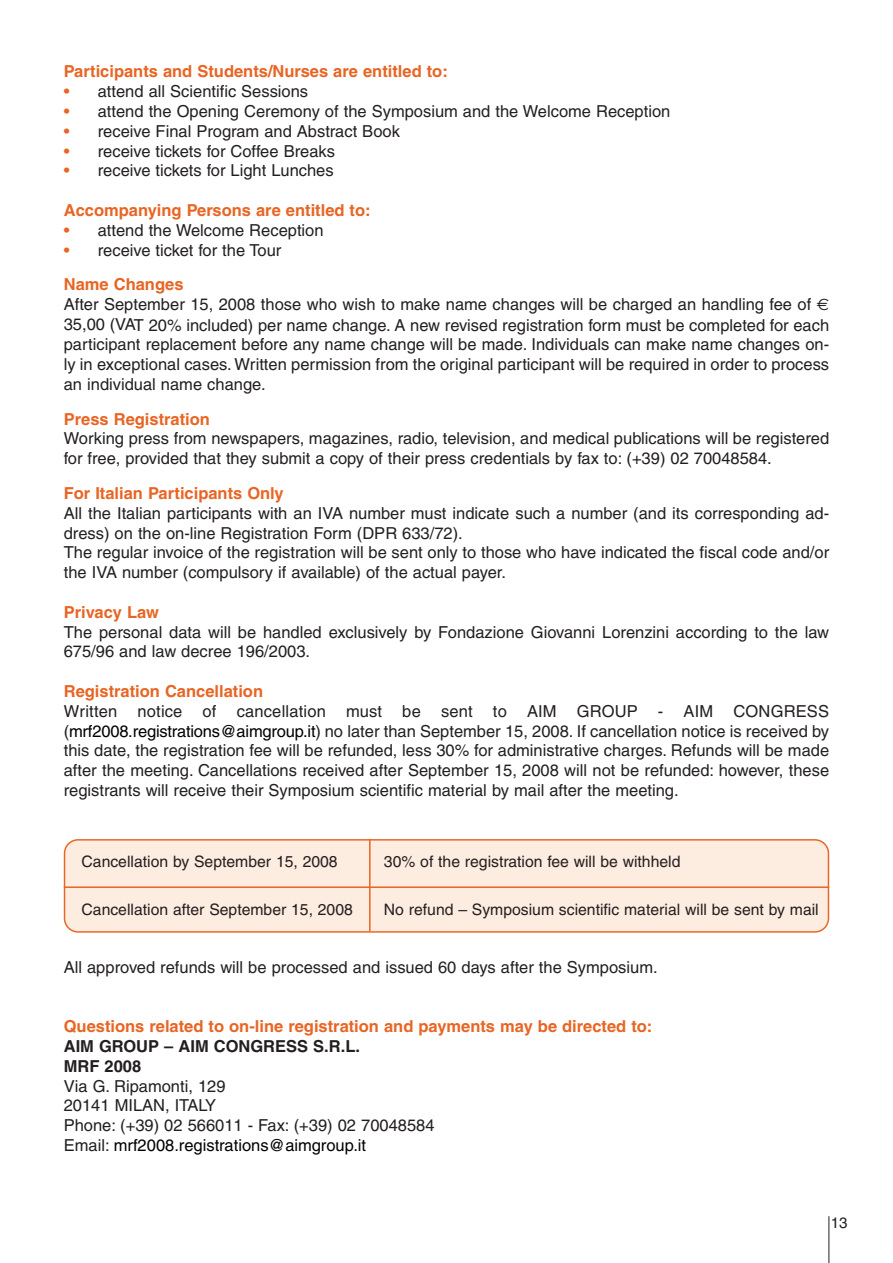
<style>
.page{position:relative;width:893px;height:1263px;background:#fff}
.page>*{position:absolute;margin:0;border:0;box-sizing:border-box;transform-origin:0 0}
.t1{font:16.5px/19.8px "Helvetica";color:#231f20}
.t2{font:700 16.5px "Helvetica";color:#e86524}
.t3{font:700 16.5px/19.8px "Helvetica";color:#231f20}
.t4{font:15.75px "Helvetica";color:#231f20}
.t5{font:15px "Helvetica";color:#231f20}
.s1{color:#e86524}
.s2{font-weight:700;color:#e86524}
.s3{font-family:"Euro Sans"}
.s4{color:#000}
</style>
<div class="page">
<div style="left:64px;top:839px;width:765px;height:94px;background:#fdece0"></div>
<hr style="left:828px;top:1216px;width:1px;height:47px;background:#231f20">
<hr style="left:369px;top:839px;width:2px;height:92px;background:#e86524">
<hr style="left:64px;top:886px;width:765px;height:2px;background:#e86524">
<p class="t2" style="left:64px;top:66px;width:386px">Participants and Students/Nurses are entitled to:</p>
<p class="t1" style="left:64px;top:83px;width:246px"><span class="s1">•</span> attend all Scientific Sessions</p>
<p class="t1" style="left:64px;top:103px;width:608px"><span class="s1">•</span> attend the Opening Ceremony of the Symposium and the Welcome Reception</p>
<p class="t1" style="left:64px;top:123px;width:338px"><span class="s1">•</span> receive Final Program and Abstract Book</p>
<p class="t1" style="left:64px;top:142px;width:273px"><span class="s1">•</span> receive tickets for Coffee Breaks</p>
<p class="t1" style="left:64px;top:162px;width:271px"><span class="s1">•</span> receive tickets for Light Lunches</p>
<p class="t2" style="left:64px;top:204px;width:308px">Accompanying Persons are entitled to:</p>
<p class="t1" style="left:64px;top:222px;width:261px"><span class="s1">•</span> attend the Welcome Reception</p>
<p class="t1" style="left:64px;top:234px;width:219px;line-height:34.8px"><span class="s1">•</span> receive ticket for the Tour<br><span class="s2">Name Changes</span></p>
<p class="t1" style="left:64px;top:296px;width:767px;text-align:justify">After September 15, 2008 those who wish to make name changes will be charged an handling fee of <span class="s3">€ </span>35,00 (VAT 20% included) per name change. A new revised registration form must be completed for each participant replacement before any name change will be made. Individuals can make name changes on&shy;ly in exceptional cases. Written permission from the original participant will be required in order to process an individual name change.</p>
<p class="t2" style="left:64px;top:413px;width:148px">Press Registration</p>
<p class="t1" style="left:64px;top:430px;width:767px">Working press from newspapers, magazines, radio, television, and medical publications will be registered for free, provided that they submit a copy of their press credentials by fax to: (+39) 02 70048584.</p>
<p class="t2" style="left:64px;top:487px;width:222px">For Italian Participants Only</p>
<p class="t1" style="left:64px;top:505px;width:767px">All the Italian participants with an IVA number must indicate such a number (and its corresponding ad&shy;dress) on the on-line Registration Form (DPR 633/72).<br>The regular invoice of the registration will be sent only to those who have indicated the fiscal code and/or the IVA number (compulsory if available) of the actual payer.</p>
<p class="t2" style="left:64px;top:606px;width:97px">Privacy Law</p>
<p class="t1" style="left:64px;top:623px;width:767px">The personal data will be handled exclusively by Fondazione Giovanni Lorenzini according to the law<br>675/96 and law decree 196/2003.</p>
<p class="t2" style="left:64px;top:685px;width:201px">Registration Cancellation</p>
<p class="t1" style="left:64px;top:703px;width:767px;text-align:justify">Written notice of cancellation must be sent to AIM GROUP - AIM CONGRESS (<span class="s4">mrf2008.registrations@aimgroup.it</span>) no later than September 15, 2008. If cancellation notice is received by this date, the registration fee will be refunded, less 30% for administrative charges. Refunds will be made after the meeting. Cancellations received after September 15, 2008 will not be refunded: however, these registrants will receive their Symposium scientific material by mail after the meeting.</p>
<p class="t4" style="left:82px;top:856px;width:258px">Cancellation by September 15, 2008</p>
<p class="t4" style="left:384px;top:856px;width:298px">30% of the registration fee will be withheld</p>
<p class="t4" style="left:82px;top:903px;width:273px">Cancellation after September 15, 2008</p>
<p class="t4" style="left:384px;top:903px;width:436px">No refund – Symposium scientific material will be sent by mail</p>
<p class="t1" style="left:64px;top:958px;width:595px">All approved refunds will be processed and issued 60 days after the Symposium.</p>
<p class="t2" style="left:64px;top:1020px;width:590px">Questions related to on-line registration and payments may be directed to:</p>
<p class="t3" style="left:64px;top:1038px;width:298px">AIM GROUP – AIM CONGRESS S.R.L.<br>MRF 2008</p>
<p class="t1" style="left:64px;top:1077px;width:372px">Via G. Ripamonti, 129<br>20141 MILAN, ITALY<br>Phone: (+39) 02 566011 - Fax: (+39) 02 70048584<br>Email: <span class="s4">mrf2008.registrations@aimgroup.it</span></p>
<p class="t5" style="left:831px;top:1217px;width:18px">13</p>
</div>
